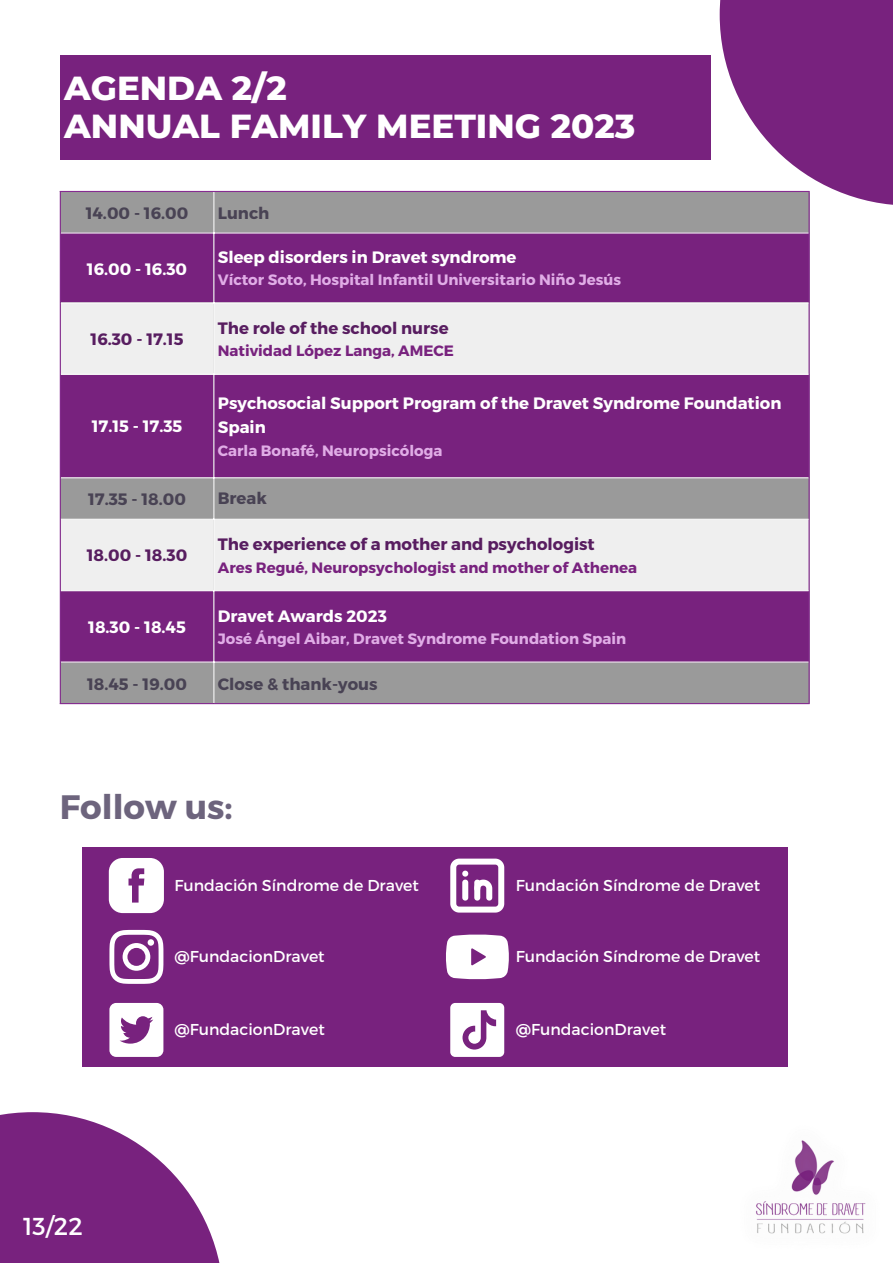
<style>
.page{position:relative;width:893px;height:1264px;background:#fff}
.page>*{position:absolute;margin:0;border:0;box-sizing:border-box;transform-origin:0 0}
.t1{font:800 33.9px/38.2px "Montserrat";color:#fff}
.t2{font:700 33.9px "Montserrat";color:#6d647d}
.t3{font:24.45px "Montserrat";color:#fff}
.t4{font:700 16.5px/24.8px "Montserrat";color:#fff}
.t5{font:700 16.5px "Montserrat";color:#581d60}
.t6{font:700 16.5px "Montserrat";color:#494354}
.t7{font:15.75px "Montserrat";color:#fff}
.t8{font:700 15px "Montserrat";color:#e0ade6}
.t9{font:700 15px "Montserrat";color:#78227e}
</style>
<div class="page">
<svg style="left:0;top:1112px;width:220px;height:150px;fill:#78227e"></svg>
<svg style="left:719px;top:0;width:173px;height:206px;fill:#78227e"></svg>
<div style="left:60px;top:55px;width:650px;height:105px;background:#78227e"></div>
<div style="left:61px;top:192px;width:747px;height:511px;background:#9a9a9a"></div>
<div style="left:61px;top:233px;width:747px;height:428px;background:#78227e"></div>
<svg style="left:61px;top:303px;width:747px;height:287px"></svg>
<hr style="left:60px;top:192px;width:1px;height:511px;background:#862c91">
<hr style="left:808px;top:192px;width:1px;height:511px;background:#862c91">
<hr style="left:60px;top:191px;width:749px;height:1px;background:#862c91">
<hr style="left:60px;top:703px;width:749px;height:1px;background:#862c91">
<hr style="left:213px;top:192px;width:1px;height:511px;background:#fff">
<hr style="left:61px;top:232px;width:747px;height:1px;background:#fff">
<hr style="left:61px;top:302px;width:747px;height:1px;background:#fff">
<hr style="left:61px;top:374px;width:747px;height:1px;background:#fff">
<hr style="left:61px;top:477px;width:747px;height:1px;background:#fff">
<hr style="left:61px;top:518px;width:747px;height:2px;background:#fff">
<hr style="left:61px;top:590px;width:747px;height:1px;background:#fff">
<hr style="left:61px;top:661px;width:747px;height:1px;background:#fff">
<div style="left:82px;top:847px;width:705px;height:219px;background:#78227e"></div>
<svg style="left:450px;top:858px;width:54px;height:54px"></svg>
<svg style="left:446px;top:934px;width:63px;height:45px"></svg>
<svg style="left:109px;top:929px;width:54px;height:54px"></svg>
<svg style="left:109px;top:858px;width:55px;height:55px"></svg>
<svg style="left:109px;top:1002px;width:54px;height:54px"></svg>
<svg style="left:450px;top:1002px;width:54px;height:54px"></svg>
<img style="left:756px;top:1140px;width:110px;height:94px">
<h1 class="t1" style="left:64px;top:69px;width:572px">AGENDA 2/2<br>ANNUAL FAMILY MEETING 2023</h1>
<p class="t6" style="left:86px;top:202px;width:104px">14.00 - 16.00</p>
<p class="t6" style="left:218px;top:202px;width:53px">Lunch</p>
<p class="t4" style="left:87px;top:256px;width:102px">16.00 - 16.30</p>
<p class="t5" style="left:91px;top:328px;width:94px">16.30 - 17.15</p>
<p class="t4" style="left:92px;top:413px;width:92px">17.15 - 17.35</p>
<p class="t4" style="left:218px;top:243px;width:300px">Sleep disorders in Dravet syndrome</p>
<p class="t8" style="left:218px;top:270px;width:405px">Víctor Soto, Hospital Infantil Universitario Niño Jesús</p>
<p class="t5" style="left:218px;top:317px;width:232px">The role of the school nurse</p>
<p class="t9" style="left:218px;top:341px;width:238px">Natividad López Langa, AMECE</p>
<p class="t4" style="left:218px;top:389px;width:565px">Psychosocial Support Program of the Dravet Syndrome Foundation<br>Spain</p>
<p class="t8" style="left:218px;top:440px;width:226px">Carla Bonafé, Neuropsicóloga</p>
<p class="t6" style="left:88px;top:489px;width:99px">17.35 - 18.00</p>
<p class="t6" style="left:218px;top:487px;width:50px">Break</p>
<p class="t5" style="left:87px;top:545px;width:102px">18.00 - 18.30</p>
<p class="t4" style="left:88px;top:613px;width:99px">18.30 - 18.45</p>
<p class="t5" style="left:218px;top:533px;width:378px">The experience of a mother and psychologist</p>
<p class="t9" style="left:218px;top:557px;width:421px">Ares Regué, Neuropsychologist and mother of Athenea</p>
<p class="t4" style="left:218px;top:602px;width:171px">Dravet Awards 2023</p>
<p class="t8" style="left:218px;top:629px;width:410px">José Ángel Aibar, Dravet Syndrome Foundation Spain</p>
<p class="t6" style="left:87px;top:673px;width:101px">18.45 - 19.00</p>
<p class="t6" style="left:218px;top:673px;width:161px">Close &amp; thank-yous</p>
<h1 class="t2" style="left:60px;top:785px;width:174px">Follow us:</h1>
<p class="t7" style="left:174px;top:875px;width:246px">Fundación Síndrome de Dravet</p>
<p class="t7" style="left:174px;top:946px;width:152px">@FundacionDravet</p>
<p class="t7" style="left:515px;top:875px;width:246px">Fundación Síndrome de Dravet</p>
<p class="t7" style="left:515px;top:946px;width:246px">Fundación Síndrome de Dravet</p>
<h2 class="t3" style="left:23px;top:1210px;width:61px">13/22</h2>
<p class="t7" style="left:174px;top:1019px;width:152px">@FundacionDravet</p>
<p class="t7" style="left:515px;top:1019px;width:152px">@FundacionDravet</p>
</div>
